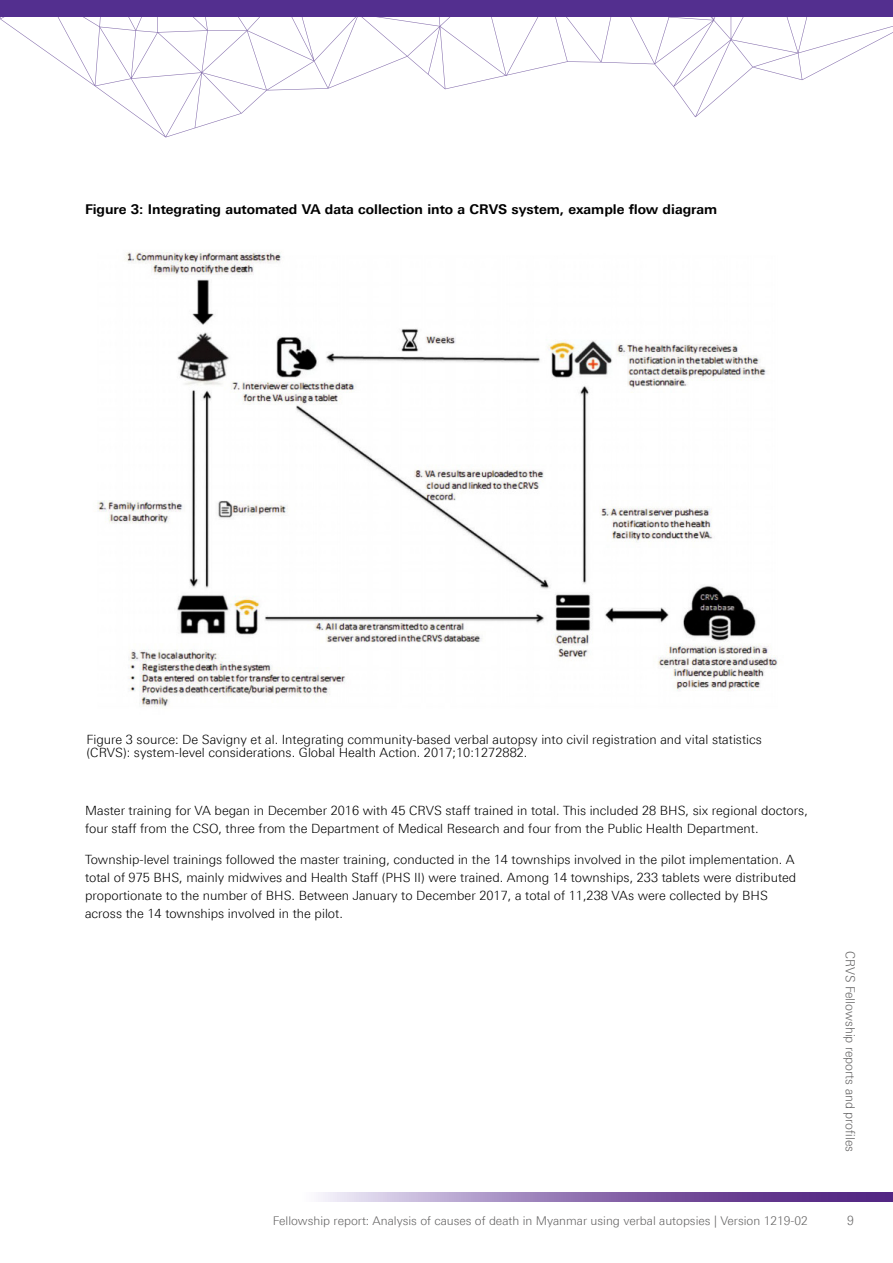
<style>
.page{position:relative;width:893px;height:1263px;background:#fff}
.page>*{position:absolute;margin:0;border:0;box-sizing:border-box;transform-origin:0 0}
.t1{font:700 13.5px "Linotype Univers 630";color:#000}
.t2{font:300 12.75px/18px "Linotype Univers 330";color:#000}
.t3{font:300 12.75px "Linotype Univers 330";color:#646363;scale:.95 1}
.t4{font:300 12px "Linotype Univers 330";color:#646363}
</style>
<div class="page">
<svg style="left:0;top:17px;width:893px;height:120px"></svg>
<svg style="left:318px;top:1193px;width:575px;height:8px;background:#9173b1"></svg>
<div style="left:0;top:0;width:893px;height:17px;background:#532f8f"></div>
<img style="left:97px;top:250px;width:681px;height:457px">
<p class="t1" style="left:85px;top:201px;width:634px">Figure 3: Integrating automated VA data collection into a CRVS system, example flow diagram</p>
<p class="t2" style="left:87px;top:732px;width:677px;line-height:13.5px">Figure 3 source: De Savigny et al. Integrating community-based verbal autopsy into civil registration and vital statistics (CRVS): system-level considerations. Global Health Action. 2017;10:1272882.</p>
<p class="t2" style="left:85px;top:801px;width:724px">Master training for VA began in December 2016 with 45 CRVS staff trained in total. This included 28 BHS, six regional doctors, four staff from the CSO, three from the Department of Medical Research and four from the Public Health Department.</p>
<p class="t2" style="left:85px;top:850px;width:713px">Township-level trainings followed the master training, conducted in the 14 townships involved in the pilot implementation. A total of 975 BHS, mainly midwives and Health Staff (PHS II) were trained. Among 14 townships, 233 tablets were distributed proportionate to the number of BHS. Between January to December 2017, a total of 11,238 VAs were collected by BHS across the 14 townships involved in the pilot.</p>
<p class="t3" style="left:858px;top:951px;width:213px;rotate:90deg">CRVS Fellowship reports and profiles</p>
<p class="t4" style="left:273px;top:1213px;width:536px">Fellowship report: Analysis of causes of death in Myanmar using verbal autopsies | Version 1219-02</p>
<p class="t3" style="left:847px;top:1213px;width:9px">9</p>
</div>
